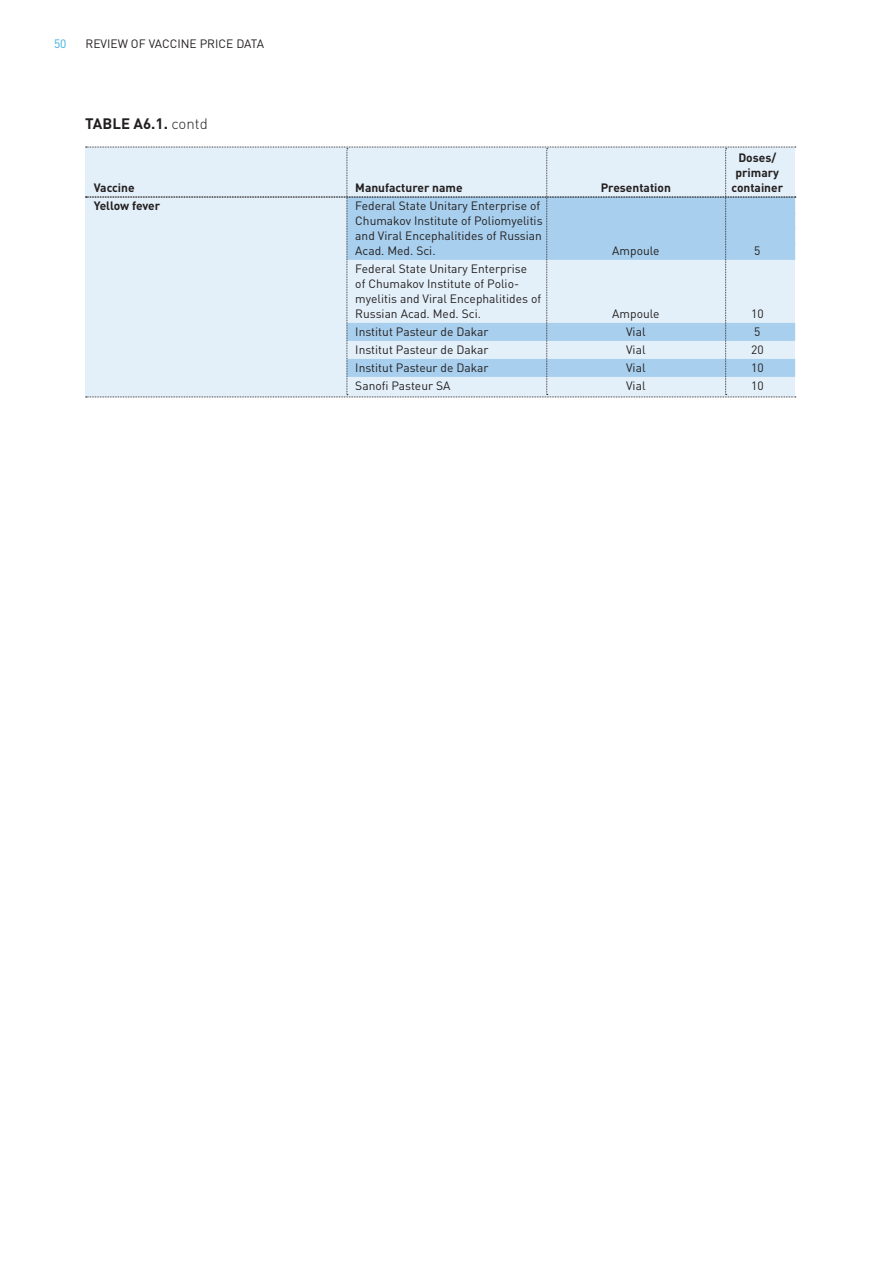
<style>
.page{position:relative;width:893px;height:1263px;background:#fff}
.page>*{position:absolute;margin:0;border:0;box-sizing:border-box;transform-origin:0 0}
.MELLEM{font:700 15px "DIN";color:#231f20}
.BRØD{font:12px "DIN";color:#231f20}
.Overskrift_niveau_2{font:700 12px "DIN";color:#231f20}
.BRØD-2{font:700 12px "DIN";letter-spacing:-.01em;color:#231f20}
.t1{font:12px "DIN";color:#3eafe4}
.s1{font-weight:300}
</style>
<div class="page">
<svg style="left:86px;top:147px;width:710px;height:251px;background:#d3e6f4"></svg>
<p class="t1" style="left:54px;top:36px;width:14px">50</p>
<p class="BRØD" style="left:86px;top:36px;width:180px">REVIEW OF VACCINE PRICE DATA</p>
<p class="MELLEM" style="left:85px;top:113px;width:124px">TABLE A6.1. <span class="s1">contd</span></p>
<p class="Overskrift_niveau_2" style="left:738px;top:149px;width:39px">Doses/</p>
<p class="Overskrift_niveau_2" style="left:735px;top:164px;width:45px">primary</p>
<p class="Overskrift_niveau_2" style="left:94px;top:179px;width:42px">Vaccine</p>
<p class="Overskrift_niveau_2" style="left:355px;top:179px;width:109px">Manufacturer name</p>
<p class="Overskrift_niveau_2" style="left:601px;top:179px;width:72px">Presentation</p>
<p class="Overskrift_niveau_2" style="left:731px;top:179px;width:53px">container</p>
<p class="BRØD-2" style="left:94px;top:197px;width:68px">Yellow fever</p>
<p class="BRØD" style="left:355px;top:198px;width:186px">Federal State Unitary Enterprise of</p>
<p class="BRØD" style="left:355px;top:213px;width:189px">Chumakov Institute of Poliomyelitis</p>
<p class="BRØD" style="left:355px;top:228px;width:188px">and Viral Encephalitides of Russian</p>
<p class="BRØD" style="left:355px;top:243px;width:82px">Acad. Med. Sci.</p>
<p class="BRØD" style="left:612px;top:243px;width:49px">Ampoule</p>
<p class="BRØD" style="left:754px;top:243px;width:8px">5</p>
<p class="BRØD" style="left:355px;top:261px;width:173px">Federal State Unitary Enterprise</p>
<p class="BRØD" style="left:355px;top:276px;width:165px">of Chumakov Institute of Polio-</p>
<p class="BRØD" style="left:355px;top:291px;width:187px">myelitis and Viral Encephalitides of</p>
<p class="BRØD" style="left:355px;top:306px;width:127px">Russian Acad. Med. Sci.</p>
<p class="BRØD" style="left:612px;top:306px;width:49px">Ampoule</p>
<p class="BRØD" style="left:751px;top:306px;width:14px">10</p>
<p class="BRØD" style="left:355px;top:324px;width:135px">Institut Pasteur de Dakar</p>
<p class="BRØD" style="left:626px;top:324px;width:21px">Vial</p>
<p class="BRØD" style="left:754px;top:324px;width:8px">5</p>
<p class="BRØD" style="left:355px;top:342px;width:135px">Institut Pasteur de Dakar</p>
<p class="BRØD" style="left:626px;top:342px;width:21px">Vial</p>
<p class="BRØD" style="left:751px;top:342px;width:14px">20</p>
<p class="BRØD" style="left:355px;top:360px;width:135px">Institut Pasteur de Dakar</p>
<p class="BRØD" style="left:626px;top:360px;width:21px">Vial</p>
<p class="BRØD" style="left:751px;top:360px;width:14px">10</p>
<p class="BRØD" style="left:355px;top:378px;width:97px">Sanofi Pasteur SA</p>
<p class="BRØD" style="left:626px;top:378px;width:21px">Vial</p>
<p class="BRØD" style="left:751px;top:378px;width:14px">10</p>
</div>
